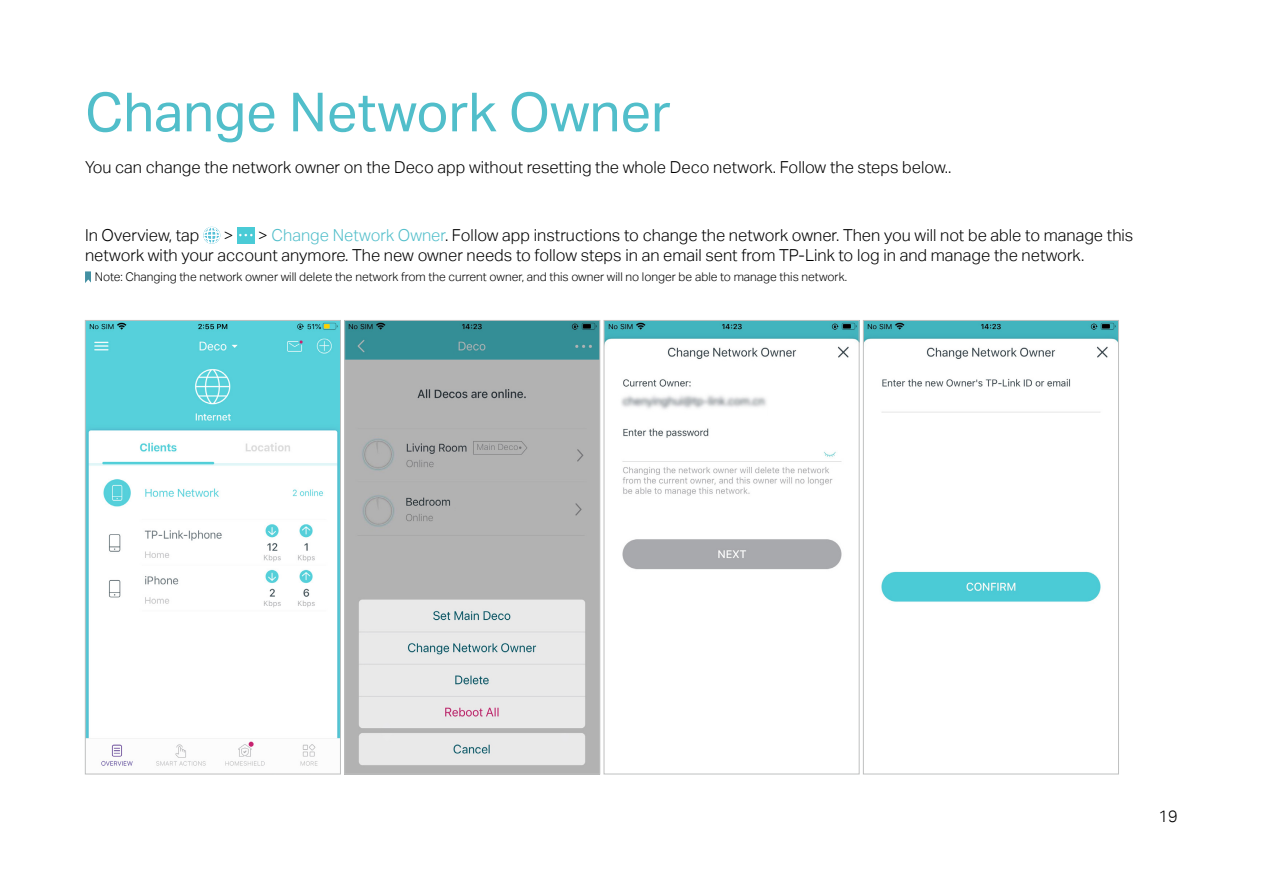
<style>
.page{position:relative;width:1263px;height:893px;background:#fff}
.page>*{position:absolute;margin:0;border:0;box-sizing:border-box;transform-origin:0 0}
.标题一{font:54px "TP Link Aktiv Regular";color:#51beca}
.正文{font:16.5px/20.1px "TP Link Aktiv Light";color:#000}
.Note{font:12px "TP Link Aktiv Light";color:#000}
.s1{color:#51beca}
</style>
<div class="page">
<svg style="left:204px;top:227px;width:16px;height:16px"></svg>
<img style="left:237px;top:228px;width:17px;height:16px">
<svg style="left:85px;top:271px;width:6px;height:12px"></svg>
<img style="left:87px;top:322px;width:252px;height:444px">
<div style="left:85px;top:320px;width:256px;height:454px;border:1px solid #bfc0c0"></div>
<img style="left:346px;top:322px;width:252px;height:450px">
<div style="left:344px;top:320px;width:256px;height:454px;border:1px solid #bfc0c0"></div>
<img style="left:606px;top:322px;width:251px;height:248px">
<div style="left:604px;top:320px;width:255px;height:454px;border:1px solid #bfc0c0"></div>
<img style="left:865px;top:322px;width:252px;height:280px">
<div style="left:863px;top:320px;width:256px;height:454px;border:1px solid #bfc0c0"></div>
<p class="标题一" style="left:85px;top:81px;width:587px">Change Network Owner</p>
<p class="正文" style="left:85px;top:157px;width:868px">You can change the network owner on the Deco app without resetting the whole Deco network. Follow the steps below..</p>
<p class="正文" style="left:85px;top:225px;width:1050px;text-indent:139px">&gt; &gt; <span class="s1">Change Network Owner</span>. Follow app instructions to change the network owner. Then you will not be able to manage this network with your account anymore. The new owner needs to follow steps in an email sent from TP-Link to log in and manage the network.</p>
<p class="Note" style="left:95px;top:270px;width:754px">Note: Changing the network owner will delete the network from the current owner, and this owner will no longer be able to manage this network.</p>
<p class="正文" style="left:85px;top:225px;width:116px">In Overview, tap</p>
<p class="正文" style="left:1158px;top:806px;width:21px">19</p>
</div>
